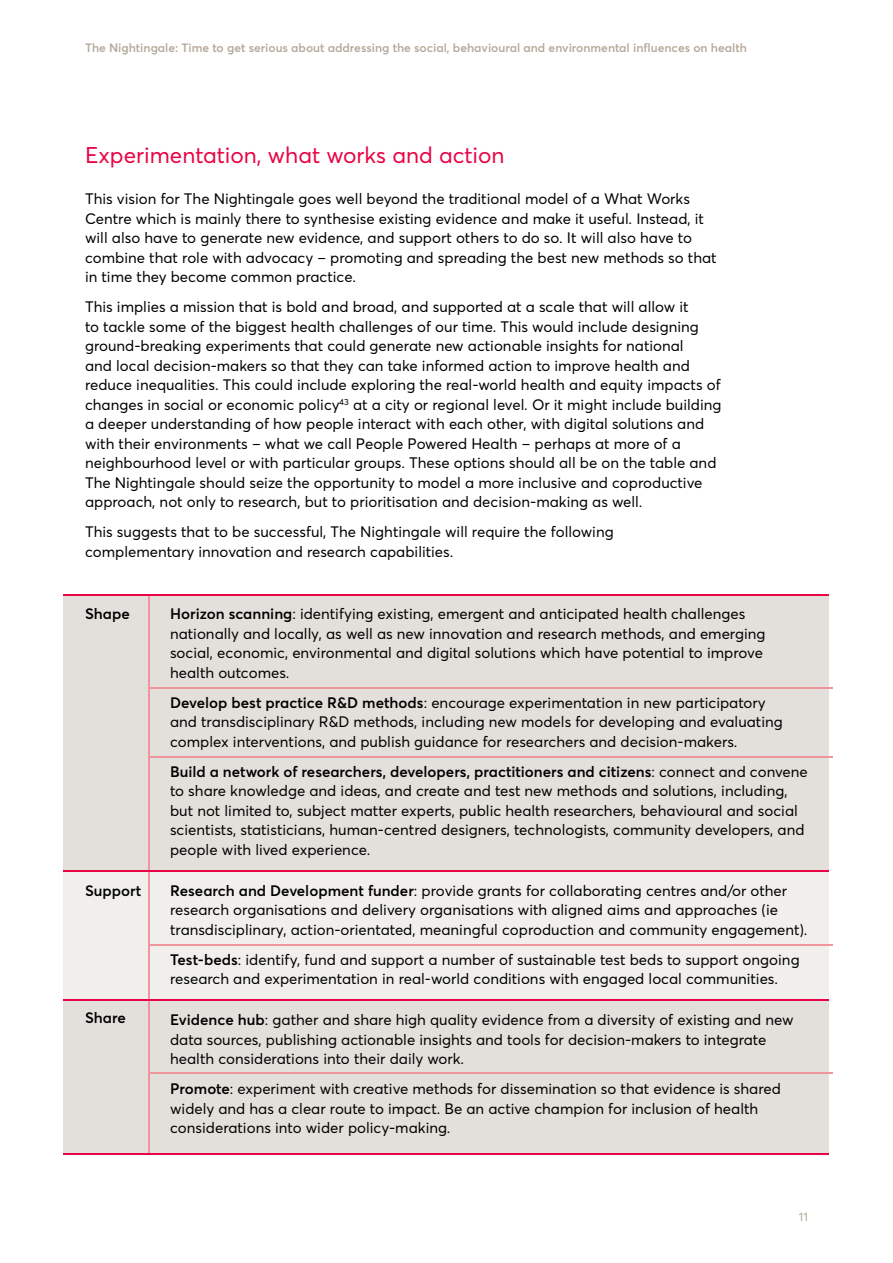
<style>
.page{position:relative;width:893px;height:1263px;background:#fff}
.page>*{position:absolute;margin:0;border:0;box-sizing:border-box;transform-origin:0 0}
.t1{font:22.5px "Averta";color:#e90445}
.t2{font:15px/19.5px "Averta";color:#000}
.t3{font:600 15px "Averta";color:#000}
.t4{font:600 12px "Averta";color:#b4a899}
.t5{font:12px "Averta";color:#b4a899}
.s1{font-weight:600}
</style>
<div class="page">
<div style="left:64px;top:594px;width:765px;height:278px;background:#e3dfda"></div>
<div style="left:64px;top:872px;width:765px;height:127px;background:#f1efec"></div>
<div style="left:64px;top:999px;width:765px;height:154px;background:#e3dfda"></div>
<hr style="left:148px;top:1073px;width:685px;height:1px;background:#ef959e">
<hr style="left:148px;top:944px;width:685px;height:1px;background:#ef959e">
<hr style="left:148px;top:595px;width:2px;height:559px;background:#ef959e">
<hr style="left:148px;top:756px;width:685px;height:1px;background:#ef959e">
<hr style="left:148px;top:687px;width:685px;height:1px;background:#ef959e">
<hr style="left:64px;top:1153px;width:765px;height:1px;background:#e90445">
<hr style="left:64px;top:594px;width:765px;height:1px;background:#e90445">
<hr style="left:64px;top:871px;width:765px;height:1px;background:#e90445">
<hr style="left:64px;top:999px;width:765px;height:1px;background:#e90445">
<p class="t4" style="left:85px;top:40px;width:663px">The Nightingale: Time to get serious about addressing the social, behavioural and environmental influences on health</p>
<h1 class="t1" style="left:85px;top:141px;width:421px">Experimentation, what works and action</h1>
<p class="t2" style="left:85px;top:189px;width:633px">This vision for The Nightingale goes well beyond the traditional model of a What Works Centre which is mainly there to synthesise existing evidence and make it useful. Instead, it will also have to generate new evidence, and support others to do so. It will also have to combine that role with advocacy – promoting and spreading the best new methods so that in time they become common practice.</p>
<p class="t2" style="left:85px;top:297px;width:638px">This implies a mission that is bold and broad, and supported at a scale that will allow it<br>to tackle some of the biggest health challenges of our time. This would include designing ground-breaking experiments that could generate new actionable insights for national<br>and local decision-makers so that they can take informed action to improve health and reduce inequalities. This could include exploring the real-world health and equity impacts of changes in social or economic policy<sup>43</sup> at a city or regional level. Or it might include building a deeper understanding of how people interact with each other, with digital solutions and with their environments – what we call People Powered Health – perhaps at more of a neighbourhood level or with particular groups. These options should all be on the table and The Nightingale should seize the opportunity to model a more inclusive and coproductive approach, not only to research, but to prioritisation and decision-making as well.</p>
<p class="t2" style="left:85px;top:522px;width:530px">This suggests that to be successful, The Nightingale will require the following complementary innovation and research capabilities.</p>
<p class="t3" style="left:85px;top:604px;width:46px">Shape</p>
<p class="t3" style="left:85px;top:881px;width:58px">Support</p>
<p class="t3" style="left:85px;top:1008px;width:42px">Share</p>
<p class="t2" style="left:170px;top:604px;width:597px"><span class="s1">Horizon scanning</span>: identifying existing, emergent and anticipated health challenges nationally and locally, as well as new innovation and research methods, and emerging social, economic, environmental and digital solutions which have potential to improve health outcomes.</p>
<p class="t2" style="left:170px;top:693px;width:614px"><span class="s1">Develop best practice R&amp;D methods</span>: encourage experimentation in new participatory and transdisciplinary R&amp;D methods, including new models for developing and evaluating complex interventions, and publish guidance for researchers and decision-makers.</p>
<p class="t2" style="left:170px;top:762px;width:639px"><span class="s1">Build a network of researchers, developers, practitioners and citizens</span>: connect and convene to share knowledge and ideas, and create and test new methods and solutions, including, but not limited to, subject matter experts, public health researchers, behavioural and social scientists, statisticians, human-centred designers, technologists, community developers, and people with lived experience.</p>
<p class="t2" style="left:170px;top:880px;width:639px"><span class="s1">Research and Development funder</span>: provide grants for collaborating centres and/or other research organisations and delivery organisations with aligned aims and approaches (ie transdisciplinary, action-orientated, meaningful coproduction and community engagement).</p>
<p class="t2" style="left:170px;top:950px;width:631px"><span class="s1">Test-beds</span>: identify, fund and support a number of sustainable test beds to support ongoing research and experimentation in real-world conditions with engaged local communities.</p>
<p class="t2" style="left:170px;top:1010px;width:625px"><span class="s1">Evidence hub</span>: gather and share high quality evidence from a diversity of existing and new data sources, publishing actionable insights and tools for decision-makers to integrate health considerations into their daily work.</p>
<p class="t2" style="left:170px;top:1079px;width:612px"><span class="s1">Promote</span>: experiment with creative methods for dissemination so that evidence is shared widely and has a clear route to impact. Be an active champion for inclusion of health considerations into wider policy-making.</p>
<p class="t5" style="left:799px;top:1209px;width:10px">11</p>
</div>
